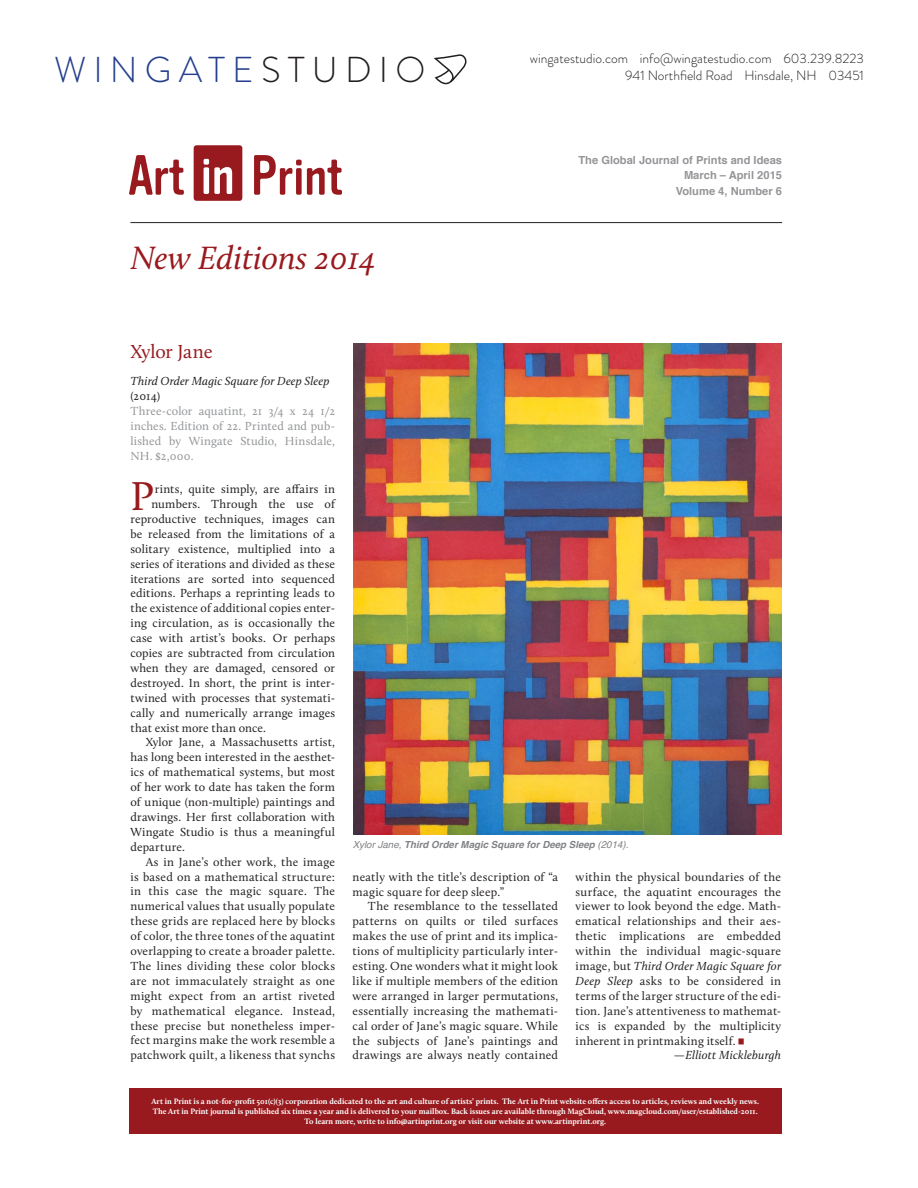
<style>
.page{position:relative;width:918px;height:1188px;background:#fff}
.page>*{position:absolute;margin:0;border:0;box-sizing:border-box;transform-origin:0 0}
.t1{font:41.7px "Calluna";color:#981a1e}
.t2{font:300 36px "Brandon Grotesque";letter-spacing:.2em;color:#253f8e}
.t3{font:italic 33.45px "Calluna";color:#981a1e}
.t4{font:19.5px "Calluna";letter-spacing:-.01em;color:#981a1e}
.t5{font:300 13.5px "Brandon Grotesque";color:#231f20}
.t6{font:12.15px "Calluna";letter-spacing:.015em;color:#231f20}
.t7{font:12.15px/14.9px "Calluna";letter-spacing:.01em;color:#939598}
.t8{font:12.15px "Calluna";letter-spacing:.035em;color:#231f20}
.t9{font:italic 12.15px "Calluna";letter-spacing:.015em;color:#231f20}
.t10{font:700 11.1px/15.5px "Helvetica";color:#939598;text-align:right}
.t11{font:italic 700 9.75px "Helvetica";color:#808285}
.t12{font:700 8.1px/9.8px "Calluna";color:#fff;text-align:center}
.s1{color:#231f20}
.s2{font-style:italic;color:#231f20}
.s3{font-weight:400}
.s4{font-style:normal}
.s5{font-style:italic}
</style>
<div class="page">
<svg style="left:433px;top:54px;width:34px;height:30px"></svg>
<hr style="left:130px;top:222px;width:652px;height:1px;background:#231f20">
<svg style="left:129px;top:155px;width:55px;height:40px"></svg>
<svg style="left:194px;top:145px;width:48px;height:56px"></svg>
<svg style="left:254px;top:155px;width:88px;height:40px"></svg>
<svg style="left:738px;top:1038px;width:6px;height:6px"></svg>
<div style="left:129px;top:1089px;width:653px;height:45px;background:#981a1e"></div>
<img style="left:353px;top:343px;width:428px;height:492px">
<p class="t2" style="left:54px;top:45px;width:373px">WINGATE<span class="s1">STUDIO</span></p>
<p class="t5" style="left:530px;top:50px;width:336px">wingatestudio.com info@wingatestudio.com 603.239.8223</p>
<p class="t5" style="left:625px;top:66px;width:240px">941 Northfield Road Hinsdale, NH 03451</p>
<p class="t3" style="left:130px;top:238px;width:248px">New Editions 2014</p>
<p class="t10" style="left:578px;top:152px;width:205px">The Global Journal of Prints and Ideas<br>March – April 2015<br>Volume 4, Number 6</p>
<p class="t4" style="left:130px;top:340px;width:84px">Xylor Jane</p>
<p class="t7" style="left:130px;top:374px;width:206px"><span class="s2">Third Order Magic Square for Deep Sleep </span><span class="s1">(2014)<br></span>Three-color aquatint, 21 3/4 x 24 1/2 inches. Edition of 22. Printed and pub&shy;lished by Wingate Studio, Hinsdale,<br>NH. $2,000.</p>
<p class="t1" style="left:130px;top:471px;width:25px">P</p>
<p class="t6" style="left:155px;top:482px;width:182px">rints, quite simply, are affairs in</p>
<p class="t6" style="left:151px;top:497px;width:185px">numbers. Through the use of</p>
<p class="t6" style="left:130px;top:512px;width:206px">reproductive techniques, images can</p>
<p class="t6" style="left:130px;top:526px;width:206px">be released from the limitations of a</p>
<p class="t6" style="left:130px;top:541px;width:206px">solitary existence, multiplied into a</p>
<p class="t6" style="left:130px;top:556px;width:206px">series of iterations and divided as these</p>
<p class="t6" style="left:130px;top:571px;width:206px">iterations are sorted into sequenced</p>
<p class="t6" style="left:130px;top:586px;width:206px">editions. Perhaps a reprinting leads to</p>
<p class="t6" style="left:130px;top:601px;width:206px">the existence of additional copies enter-</p>
<p class="t6" style="left:130px;top:616px;width:206px">ing circulation, as is occasionally the</p>
<p class="t6" style="left:130px;top:631px;width:206px">case with artist’s books. Or perhaps</p>
<p class="t6" style="left:130px;top:646px;width:206px">copies are subtracted from circulation</p>
<p class="t6" style="left:130px;top:661px;width:206px">when they are damaged, censored or</p>
<p class="t6" style="left:130px;top:675px;width:206px">destroyed. In short, the print is inter-</p>
<p class="t6" style="left:130px;top:690px;width:206px">twined with processes that systemati-</p>
<p class="t6" style="left:130px;top:705px;width:206px">cally and numerically arrange images</p>
<p class="t6" style="left:130px;top:720px;width:137px">that exist more than once.</p>
<p class="t6" style="left:146px;top:735px;width:191px">Xylor Jane, a Massachusetts artist,</p>
<p class="t6" style="left:130px;top:750px;width:206px">has long been interested in the aesthet-</p>
<p class="t6" style="left:130px;top:765px;width:206px">ics of mathematical systems, but most</p>
<p class="t6" style="left:130px;top:780px;width:206px">of her work to date has taken the form</p>
<p class="t6" style="left:130px;top:795px;width:206px">of unique (non-multiple) paintings and</p>
<p class="t6" style="left:130px;top:810px;width:206px">drawings. Her first collaboration with</p>
<p class="t6" style="left:130px;top:824px;width:206px">Wingate Studio is thus a meaningful</p>
<p class="t6" style="left:130px;top:839px;width:56px">departure.</p>
<p class="t6" style="left:146px;top:854px;width:191px">As in Jane’s other work, the image</p>
<p class="t6" style="left:130px;top:869px;width:206px">is based on a mathematical structure:</p>
<p class="t8" style="left:130px;top:884px;width:206px">in this case the magic square. The</p>
<p class="t6" style="left:130px;top:899px;width:206px">numerical values that usually populate</p>
<p class="t6" style="left:130px;top:914px;width:206px">these grids are replaced here by blocks</p>
<p class="t6" style="left:130px;top:929px;width:206px">of color, the three tones of the aquatint</p>
<p class="t6" style="left:130px;top:944px;width:206px">overlapping to create a broader palette.</p>
<p class="t6" style="left:130px;top:959px;width:206px">The lines dividing these color blocks</p>
<p class="t6" style="left:130px;top:973px;width:206px">are not immaculately straight as one</p>
<p class="t6" style="left:130px;top:988px;width:206px">might expect from an artist riveted</p>
<p class="t6" style="left:130px;top:1003px;width:206px">by mathematical elegance. Instead,</p>
<p class="t6" style="left:130px;top:1018px;width:206px">these precise but nonetheless imper-</p>
<p class="t6" style="left:130px;top:1033px;width:206px">fect margins make the work resemble a</p>
<p class="t6" style="left:130px;top:1048px;width:206px">patchwork quilt, a likeness that synchs</p>
<p class="t11" style="left:353px;top:837px;width:277px"><span class="s3">Xylor Jane,</span> Third Order Magic Square for Deep Sleep <span class="s3">(2014).</span></p>
<p class="t6" style="left:353px;top:869px;width:207px">neatly with the title’s description of “a</p>
<p class="t6" style="left:353px;top:884px;width:153px">magic square for deep sleep.”</p>
<p class="t6" style="left:368px;top:899px;width:192px">The resemblance to the tessellated</p>
<p class="t6" style="left:353px;top:914px;width:207px">patterns on quilts or tiled surfaces</p>
<p class="t6" style="left:353px;top:929px;width:207px">makes the use of print and its implica-</p>
<p class="t6" style="left:353px;top:944px;width:207px">tions of multiplicity particularly inter-</p>
<p class="t6" style="left:353px;top:959px;width:207px">esting. One wonders what it might look</p>
<p class="t6" style="left:353px;top:974px;width:207px">like if multiple members of the edition</p>
<p class="t6" style="left:353px;top:988px;width:207px">were arranged in larger permutations,</p>
<p class="t6" style="left:353px;top:1003px;width:207px">essentially increasing the mathemati-</p>
<p class="t6" style="left:353px;top:1018px;width:207px">cal order of Jane’s magic square. While</p>
<p class="t6" style="left:353px;top:1033px;width:207px">the subjects of Jane’s paintings and</p>
<p class="t6" style="left:353px;top:1048px;width:207px">drawings are always neatly contained</p>
<p class="t6" style="left:576px;top:869px;width:207px">within the physical boundaries of the</p>
<p class="t6" style="left:576px;top:884px;width:207px">surface, the aquatint encourages the</p>
<p class="t6" style="left:576px;top:899px;width:207px">viewer to look beyond the edge. Math-</p>
<p class="t6" style="left:576px;top:914px;width:207px">ematical relationships and their aes-</p>
<p class="t6" style="left:576px;top:929px;width:207px">thetic implications are embedded</p>
<p class="t8" style="left:576px;top:944px;width:207px">within the individual magic-square</p>
<p class="t9" style="left:576px;top:959px;width:207px"><span class="s4">image, but</span> Third Order Magic Square for</p>
<p class="t6" style="left:576px;top:974px;width:207px"><span class="s5">Deep Sleep</span> asks to be considered in</p>
<p class="t6" style="left:576px;top:988px;width:207px">terms of the larger structure of the edi-</p>
<p class="t6" style="left:576px;top:1003px;width:207px">tion. Jane’s attentiveness to mathemat-</p>
<p class="t6" style="left:576px;top:1018px;width:207px">ics is expanded by the multiplicity</p>
<p class="t6" style="left:576px;top:1033px;width:161px">inherent in printmaking itself.</p>
<p class="t9" style="left:674px;top:1048px;width:109px"><span class="s4">—</span>Elliott Mickleburgh</p>
<p class="t12" style="left:152px;top:1096px;width:609px">Art in Print is a not-for-profit 501(c)(3) corporation dedicated to the art and culture of artists’ prints. The Art in Print website offers access to articles, reviews and weekly news.<br>The Art in Print journal is published six times a year and is delivered to your mailbox. Back issues are available through MagCloud, www.magcloud.com/user/established-2011.<br>To learn more, write to info@artinprint.org or visit our website at www.artinprint.org.</p>
</div>
